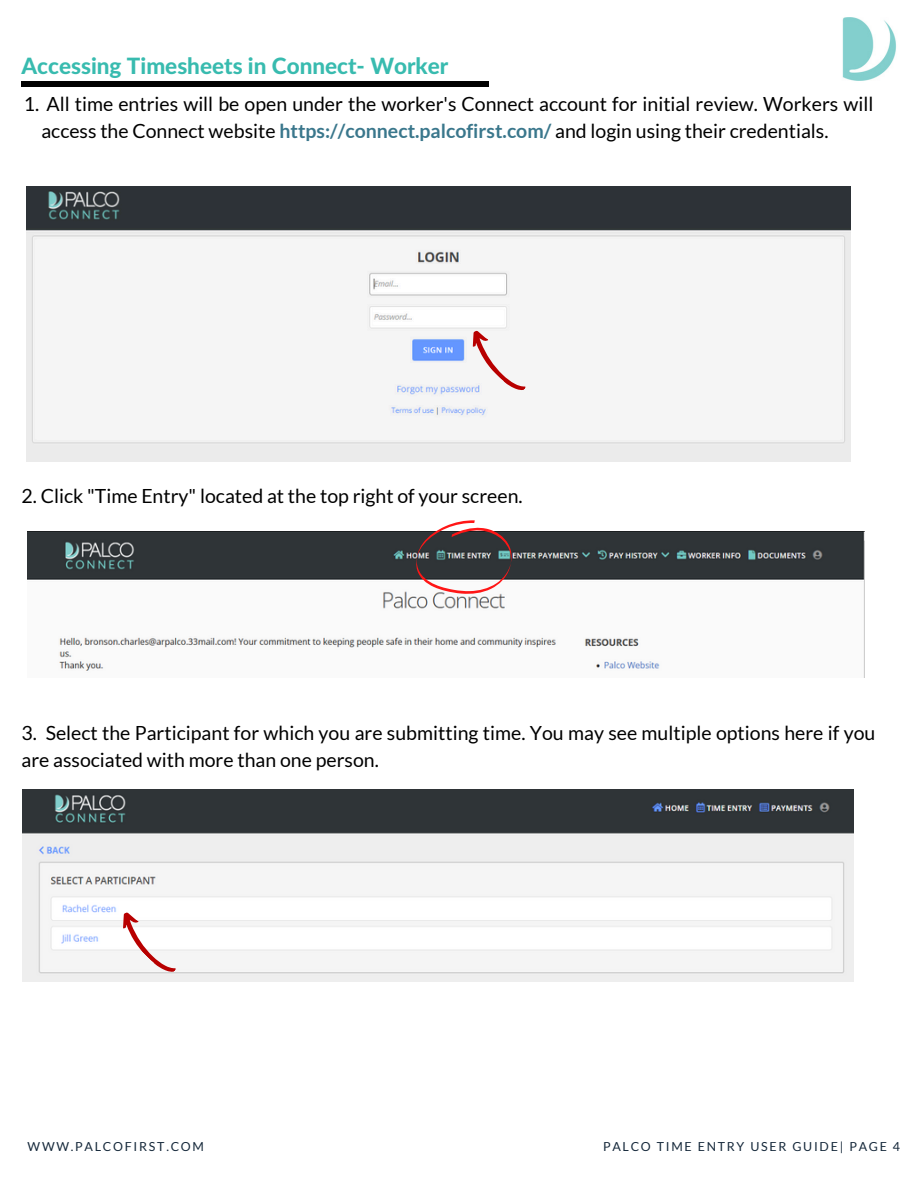
<style>
.page{position:relative;width:918px;height:1188px;background:#fff}
.page>*{position:absolute;margin:0;border:0;box-sizing:border-box;transform-origin:0 0}
.t1{font:800 22.5px "Lato Latin";color:#38bbaf}
.t2{font:19.5px/27px "Lato";color:#000}
.t3{font:12.45px "Lato";letter-spacing:.14em;color:#15283a}
.s1{font-weight:700;color:#3a778c}
</style>
<div class="page">
<img style="left:842px;top:17px;width:54px;height:64px">
<div style="left:22px;top:81px;width:467px;height:5px;background:#000"></div>
<img style="left:27px;top:187px;width:823px;height:274px">
<svg style="left:464px;top:328px;width:67px;height:68px"></svg>
<img style="left:22px;top:789px;width:832px;height:192px">
<svg style="left:114px;top:910px;width:67px;height:68px"></svg>
<img style="left:27px;top:531px;width:837px;height:147px">
<svg style="left:416px;top:520px;width:95px;height:74px"></svg>
<h1 class="t1" style="left:22px;top:55px;width:428px">Accessing Timesheets in Connect- Worker</h1>
<p class="t2" style="left:41px;top:90px;width:834px;text-indent:-17px">1. All time entries will be open under the worker's Connect account for initial review. Workers will access the Connect website <span class="s1">https://connect.palcofirst.com/</span> and login using their credentials.</p>
<h2 class="t2" style="left:22px;top:482px;width:503px">2. Click "Time Entry" located at the top right of your screen.</h2>
<p class="t2" style="left:22px;top:719px;width:855px">3. Select the Participant for which you are submitting time. You may see multiple options here if you are associated with more than one person.</p>
<p class="t3" style="left:28px;top:1139px;width:178px">WWW.PALCOFIRST.COM</p>
<h2 class="t3" style="left:603px;top:1139px;width:299px">PALCO TIME ENTRY USER GUIDE| PAGE 4</h2>
</div>
